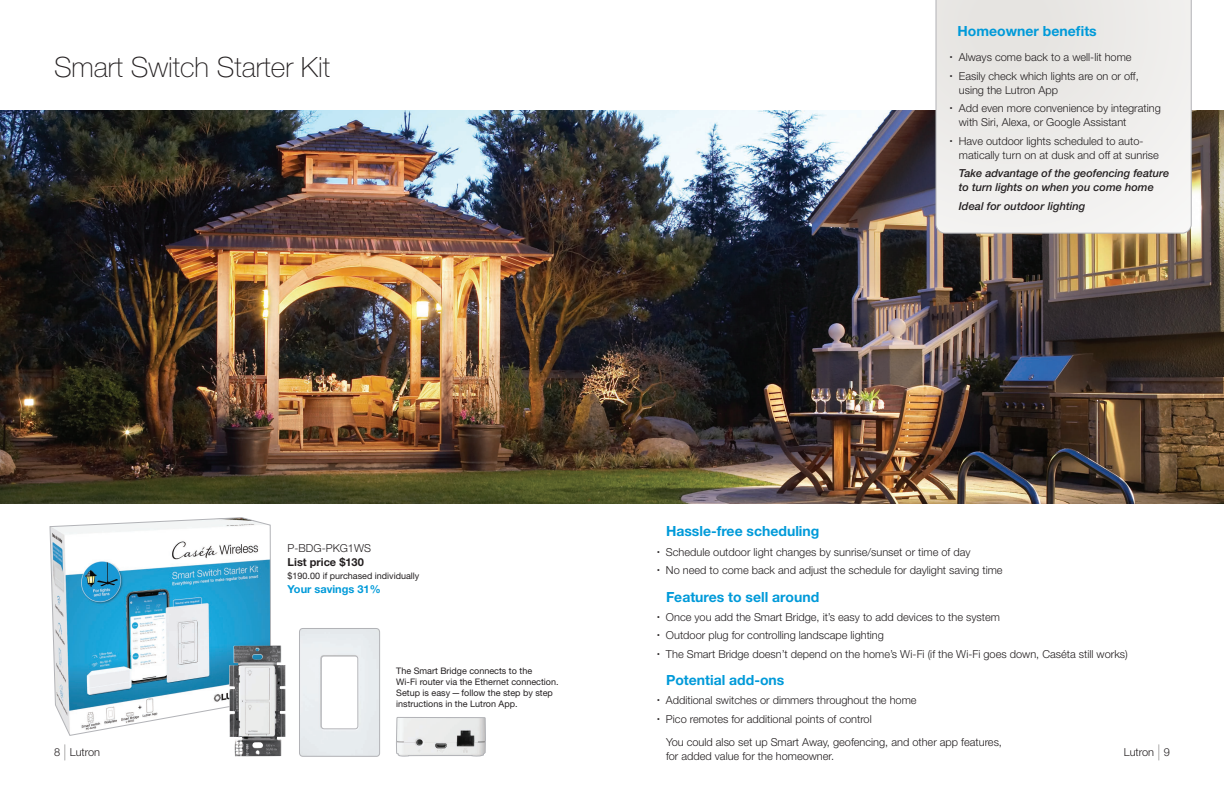
<style>
.page{position:relative;width:1224px;height:792px;background:#fff}
.page>*{position:absolute;margin:0;border:0;box-sizing:border-box;transform-origin:0 0}
.page_header{font:100 28px "Helvetica Neue LT Std";color:#231f20}
.subhead_1{font:700 14px "Helvetica Neue LT Std";color:#009ad9}
.bullets{font:700 14px "Helvetica Neue LT Std";color:#009ad9}
.subhead_2{font:700 14px "Helvetica Neue LT Std";color:#009ad9}
.bullets-2{font:300 11px/14px "Helvetica Neue LT Std";color:#231f20}
.bullets-3{font:italic 500 11px/14px "Helvetica Neue LT Std";color:#231f20}
.text_white{font:700 11px "Helvetica Neue LT Std";color:#009ad9}
.text_white-2{font:700 11px "Helvetica Neue LT Std";color:#231f20}
.text_white-3{font:300 11px "Helvetica Neue LT Std";color:#231f20}
.text_white-4{font:9px/11px "Helvetica Neue LT Std";color:#231f20}
.s1{font-weight:200;font-size:16px}
</style>
<div class="page">
<img style="left:0;top:110px;width:1224px;height:394px">
<svg style="left:936px;top:0;width:255px;height:233px"></svg>
<svg style="left:396px;top:717px;width:90px;height:39px;background:#d3d4d4"></svg>
<svg style="left:50px;top:517px;width:221px;height:219px"></svg>
<svg style="left:299px;top:628px;width:81px;height:129px"></svg>
<img style="left:229px;top:646px;width:57px;height:110px">
<p class="subhead_2" style="left:958px;top:23px;width:141px">Homeowner benefits</p>
<p class="page_header" style="left:54px;top:51px;width:278px">Smart Switch Starter Kit</p>
<p class="bullets-2" style="left:950px;top:50px;width:183px"><sup>•</sup> Always come back to a well-lit home</p>
<p class="bullets-2" style="left:959px;top:68px;width:181px;text-indent:-9px"><sup>•</sup> Easily check which lights are on or off, using the Lutron App</p>
<p class="bullets-2" style="left:959px;top:101px;width:203px;text-indent:-9px"><sup>•</sup> Add even more convenience by integrating with Siri, Alexa, or Google Assistant</p>
<p class="bullets-2" style="left:959px;top:133px;width:202px;text-indent:-9px"><sup>•</sup> Have outdoor lights scheduled to auto&shy;matically turn on at dusk and off at sunrise</p>
<p class="bullets-3" style="left:959px;top:166px;width:212px">Take advantage of the geofencing feature to turn lights on when you come home</p>
<p class="bullets-3" style="left:959px;top:199px;width:128px">Ideal for outdoor lighting</p>
<p class="subhead_1" style="left:666px;top:523px;width:155px">Hassle-free scheduling</p>
<p class="bullets-2" style="left:657px;top:544px;width:315px"><sup>•</sup> Schedule outdoor light changes by sunrise/sunset or time of day</p>
<p class="bullets-2" style="left:657px;top:563px;width:347px"><sup>•</sup> No need to come back and adjust the schedule for daylight saving time</p>
<p class="bullets" style="left:666px;top:588px;width:155px">Features to sell around</p>
<p class="bullets-2" style="left:657px;top:609px;width:344px"><sup>•</sup> Once you add the Smart Bridge, it’s easy to add devices to the system</p>
<p class="bullets-2" style="left:657px;top:628px;width:229px"><sup>•</sup> Outdoor plug for controlling landscape lighting</p>
<p class="bullets-2" style="left:657px;top:646px;width:472px"><sup>•</sup> The Smart Bridge doesn’t depend on the home’s Wi-Fi (if the Wi-Fi goes down, Caséta still works)</p>
<p class="subhead_1" style="left:666px;top:671px;width:120px">Potential add-ons</p>
<p class="bullets-2" style="left:657px;top:693px;width:261px"><sup>•</sup> Additional switches or dimmers throughout the home</p>
<p class="bullets-2" style="left:657px;top:711px;width:216px"><sup>•</sup> Pico remotes for additional points of control</p>
<p class="bullets-2" style="left:666px;top:734px;width:338px">You could also set up Smart Away, geofencing, and other app features, for added value for the homeowner.</p>
<p class="text_white-3" style="left:288px;top:541px;width:85px">P-BDG-PKG1WS</p>
<p class="text_white-2" style="left:288px;top:555px;width:78px">List price $130</p>
<p class="text_white-4" style="left:288px;top:570px;width:133px">$190.00 if purchased individually</p>
<p class="text_white" style="left:288px;top:582px;width:95px">Your savings 31%</p>
<p class="text_white-4" style="left:396px;top:665px;width:164px">The Smart Bridge connects to the<br>Wi-Fi router via the Ethernet connection.<br>Setup is easy—follow the step by step instructions in the Lutron App.</p>
<p class="bullets-2" style="left:54px;top:745px;width:48px">8 <span class="s1">|</span> Lutron</p>
<p class="bullets-2" style="left:1124px;top:745px;width:48px">Lutron <span class="s1">|</span> 9</p>
</div>
